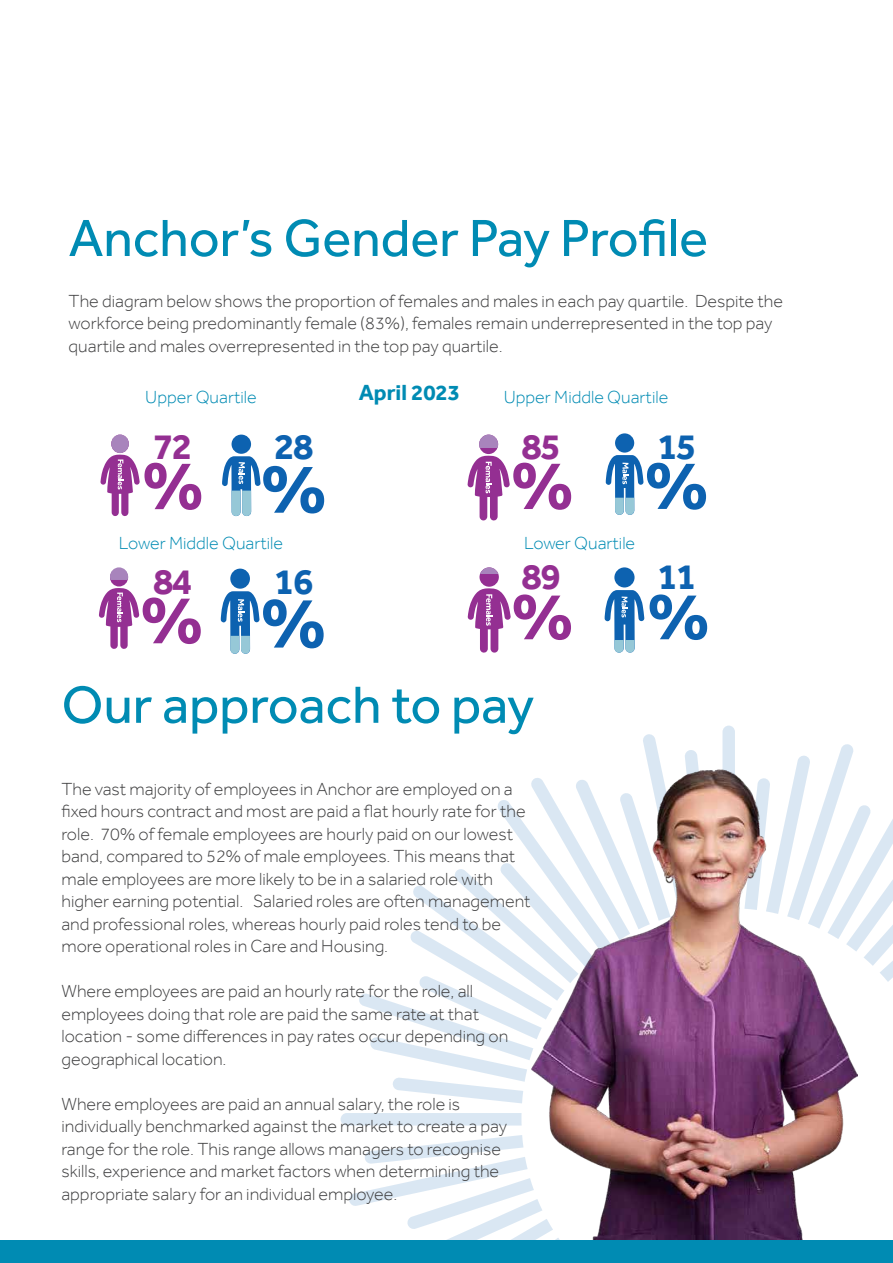
<style>
.page{position:relative;width:893px;height:1263px;background:#fff}
.page>*{position:absolute;margin:0;border:0;box-sizing:border-box;transform-origin:0 0}
.t1{font:700 70.8px "Effra";color:#942f92}
.Left_aligned{font:54px "Effra";color:#008bb3}
.t2{font:700 37.5px "Effra";letter-spacing:-.04em;color:#942f92}
.t3{font:700 37.5px "Effra";letter-spacing:-.04em;color:#0d62b0}
.t4{font:700 22.5px "Effra";color:#008bb3}
.Left_aligned-2{font:300 18px/22.5px "Effra";color:#3e3e3f}
.t5{font:300 18px "Effra";color:#008bb3}
</style>
<div class="page">
<svg style="left:722px;top:725px;width:13px;height:45px"></svg>
<svg style="left:796px;top:744px;width:97px;height:238px"></svg>
<div style="left:341px;top:1113px;width:181px;height:12px;background:#dae7f3"></div>
<svg style="left:359px;top:734px;width:340px;height:369px"></svg>
<svg style="left:349px;top:1135px;width:182px;height:106px"></svg>
<img style="left:531px;top:770px;width:326px;height:471px">
<div style="left:0;top:1241px;width:893px;height:22px;background:#008bb3"></div>
<div style="left:111px;top:435px;width:18px;height:18px;background:#a884bc;border-radius:50%"></div>
<svg style="left:100px;top:454px;width:101px;height:62px"></svg>
<div style="left:232px;top:435px;width:19px;height:19px;background:#0d62b0;border-radius:50%"></div>
<svg style="left:222px;top:456px;width:102px;height:60px"></svg>
<div style="left:110px;top:568px;width:18px;height:18px;background:#942f92;border-radius:50%"></div>
<svg style="left:110px;top:567px;width:18px;height:13px"></svg>
<svg style="left:99px;top:588px;width:40px;height:61px"></svg>
<div style="left:615px;top:433px;width:19px;height:20px;background:#0d62b0;border-radius:50%"></div>
<svg style="left:606px;top:455px;width:100px;height:60px"></svg>
<div style="left:479px;top:435px;width:19px;height:19px;background:#942f92;border-radius:50%"></div>
<svg style="left:479px;top:435px;width:19px;height:13px"></svg>
<svg style="left:467px;top:456px;width:104px;height:65px"></svg>
<div style="left:230px;top:569px;width:20px;height:20px;background:#0d62b0;border-radius:50%"></div>
<svg style="left:221px;top:591px;width:103px;height:63px"></svg>
<div style="left:479px;top:567px;width:20px;height:20px;background:#942f92;border-radius:50%"></div>
<svg style="left:480px;top:567px;width:18px;height:7px"></svg>
<svg style="left:468px;top:588px;width:103px;height:65px"></svg>
<svg style="left:650px;top:594px;width:57px;height:46px"></svg>
<div style="left:614px;top:567px;width:21px;height:20px;background:#0d62b0;border-radius:50%"></div>
<svg style="left:605px;top:590px;width:39px;height:63px"></svg>
<p class="Left_aligned" style="left:69px;top:206px;width:641px">Anchor’s Gender Pay Profile</p>
<p class="Left_aligned-2" style="left:69px;top:289px;width:716px">The diagram below shows the proportion of females and males in each pay quartile. Despite the workforce being predominantly female (83%), females remain underrepresented in the top pay quartile and males overrepresented in the top pay quartile.</p>
<p class="t5" style="left:145px;top:386px;width:113px">Upper Quartile</p>
<p class="t4" style="left:359px;top:379px;width:103px">April 2023</p>
<p class="t5" style="left:504px;top:386px;width:166px">Upper Middle Quartile</p>
<p class="t2" style="left:153px;top:424px;width:41px">72</p>
<p class="t3" style="left:274px;top:424px;width:41px">28</p>
<p class="t2" style="left:522px;top:424px;width:41px">85</p>
<p class="t3" style="left:657px;top:424px;width:41px">15</p>
<p class="t5" style="left:119px;top:532px;width:166px">Lower Middle Quartile</p>
<p class="t5" style="left:524px;top:532px;width:113px">Lower Quartile</p>
<p class="t2" style="left:153px;top:559px;width:41px">84</p>
<h1 class="t1" style="left:139px;top:577px;width:67px">%</h1>
<p class="t3" style="left:274px;top:559px;width:41px">16</p>
<p class="t2" style="left:522px;top:554px;width:41px">89</p>
<p class="Left_aligned" style="left:61px;top:672px;width:474px">Our approach to pay</p>
<p class="Left_aligned-2" style="left:61px;top:777px;width:471px">The vast majority of employees in Anchor are employed on a fixed hours contract and most are paid a flat hourly rate for the role. 70% of female employees are hourly paid on our lowest band, compared to 52% of male employees. This means that male employees are more likely to be in a salaried role with higher earning potential. Salaried roles are often management and professional roles, whereas hourly paid roles tend to be more operational roles in Care and Housing.</p>
<p class="Left_aligned-2" style="left:61px;top:980px;width:448px">Where employees are paid an hourly rate for the role, all employees doing that role are paid the same rate at that location - some differences in pay rates occur depending on geographical location.</p>
<p class="Left_aligned-2" style="left:61px;top:1092px;width:447px">Where employees are paid an annual salary, the role is individually benchmarked against the market to create a pay range for the role. This range allows managers to recognise skills, experience and market factors when determining the appropriate salary for an individual employee.</p>
<p class="t3" style="left:657px;top:554px;width:41px">11</p>
</div>
